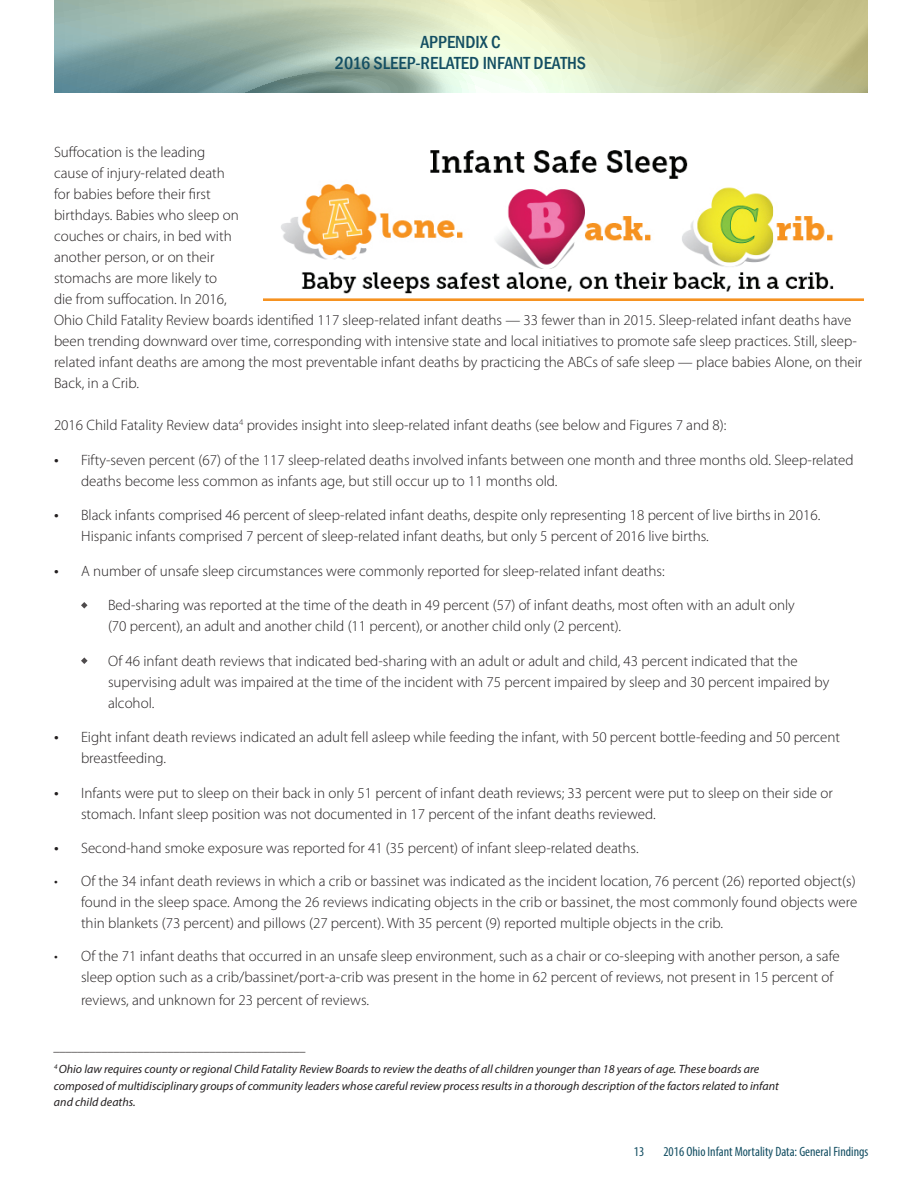
<style>
.page{position:relative;width:918px;height:1188px;background:#fff}
.page>*{position:absolute;margin:0;border:0;box-sizing:border-box;transform-origin:0 0}
.t1{font:500 condensed 18px/21px "Franklin Gothic";color:#134e62;text-align:center}
.t2{font:300 15px/21px "Myriad Pro";color:#231f20}
.t3{font:condensed 13.5px "Myriad Pro";color:#134e62}
.t4{font:italic 12px/22.5px "Myriad Pro";color:#231f20}
.s1{font-weight:400;font-size:16.5px}
</style>
<div class="page">
<svg style="left:54px;top:0;width:813px;height:92px;background:#bccaae"></svg>
<svg style="left:81px;top:602px;width:7px;height:7px"></svg>
<svg style="left:81px;top:657px;width:7px;height:7px"></svg>
<img style="left:263px;top:150px;width:601px;height:150px">
<p class="t1" style="left:335px;top:32px;width:253px">APPENDIX C<br>2016 SLEEP-RELATED INFANT DEATHS</p>
<p class="t2" style="left:54px;top:142px;width:810px">Suffocation is the leading<br>cause of injury-related death<br>for babies before their first<br>birthdays. Babies who sleep on<br>couches or chairs, in bed with<br>another person, or on their<br>stomachs are more likely to<br>die from suffocation. In 2016,<br>Ohio Child Fatality Review boards identified 117 sleep-related infant deaths — 33 fewer than in 2015. Sleep-related infant deaths have been trending downward over time, corresponding with intensive state and local initiatives to promote safe sleep practices. Still, sleep&shy;related infant deaths are among the most preventable infant deaths by practicing the ABCs of safe sleep — place babies Alone, on their Back, in a Crib.</p>
<p class="t2" style="left:54px;top:415px;width:674px">2016 Child Fatality Review data<sup>4</sup> provides insight into sleep-related infant deaths (see below and Figures 7 and 8):</p>
<p class="t2" style="left:81px;top:449px;width:774px;text-indent:-27px"><span class="s1">•</span> Fifty-seven percent (67) of the 117 sleep-related deaths involved infants between one month and three months old. Sleep-related deaths become less common as infants age, but still occur up to 11 months old.</p>
<p class="t2" style="left:81px;top:505px;width:741px;text-indent:-27px"><span class="s1">•</span> Black infants comprised 46 percent of sleep-related infant deaths, despite only representing 18 percent of live births in 2016.<br>Hispanic infants comprised 7 percent of sleep-related infant deaths, but only 5 percent of 2016 live births.</p>
<p class="t2" style="left:54px;top:560px;width:612px"><span class="s1">•</span> A number of unsafe sleep circumstances were commonly reported for sleep-related infant deaths:</p>
<p class="t2" style="left:108px;top:595px;width:688px">Bed-sharing was reported at the time of the death in 49 percent (57) of infant deaths, most often with an adult only (70 percent), an adult and another child (11 percent), or another child only (2 percent).</p>
<p class="t2" style="left:108px;top:650px;width:723px">Of 46 infant death reviews that indicated bed-sharing with an adult or adult and child, 43 percent indicated that the supervising adult was impaired at the time of the incident with 75 percent impaired by sleep and 30 percent impaired by alcohol.</p>
<p class="t2" style="left:81px;top:727px;width:761px;text-indent:-27px"><span class="s1">•</span> Eight infant death reviews indicated an adult fell asleep while feeding the infant, with 50 percent bottle-feeding and 50 percent breastfeeding.</p>
<p class="t2" style="left:81px;top:782px;width:753px;text-indent:-27px"><span class="s1">•</span> Infants were put to sleep on their back in only 51 percent of infant death reviews; 33 percent were put to sleep on their side or stomach. Infant sleep position was not documented in 17 percent of the infant deaths reviewed.</p>
<p class="t2" style="left:54px;top:838px;width:586px"><span class="s1">•</span> Second-hand smoke exposure was reported for 41 (35 percent) of infant sleep-related deaths.</p>
<p class="t2" style="left:81px;top:871px;width:778px;text-align:justify;text-indent:-27px">• Of the 34 infant death reviews in which a crib or bassinet was indicated as the incident location, 76 percent (26) reported object(s) found in the sleep space. Among the 26 reviews indicating objects in the crib or bassinet, the most commonly found objects were thin blankets (73 percent) and pillows (27 percent). With 35 percent (9) reported multiple objects in the crib.</p>
<p class="t2" style="left:81px;top:946px;width:760px;text-indent:-27px">• Of the 71 infant deaths that occurred in an unsafe sleep environment, such as a chair or co-sleeping with another person, a safe sleep option such as a crib/bassinet/port-a-crib was present in the home in 62 percent of reviews, not present in 15 percent of</p>
<p class="t2" style="left:81px;top:989px;width:290px">reviews, and unknown for 23 percent of reviews.</p>
<p class="t4" style="left:54px;top:1035px;width:707px">__________________________________________<br><sup>4</sup> Ohio law requires county or regional Child Fatality Review Boards to review the deaths of all children younger than 18 years of age. These boards are</p>
<p class="t4" style="left:54px;top:1077px;width:727px;line-height:16.5px">composed of multidisciplinary groups of community leaders whose careful review process results in a thorough description of the factors related to infant and child deaths.</p>
<p class="t3" style="left:634px;top:1143px;width:12px">13</p>
<p class="t3" style="left:663px;top:1143px;width:207px">2016 Ohio Infant Mortality Data: General Findings</p>
</div>
